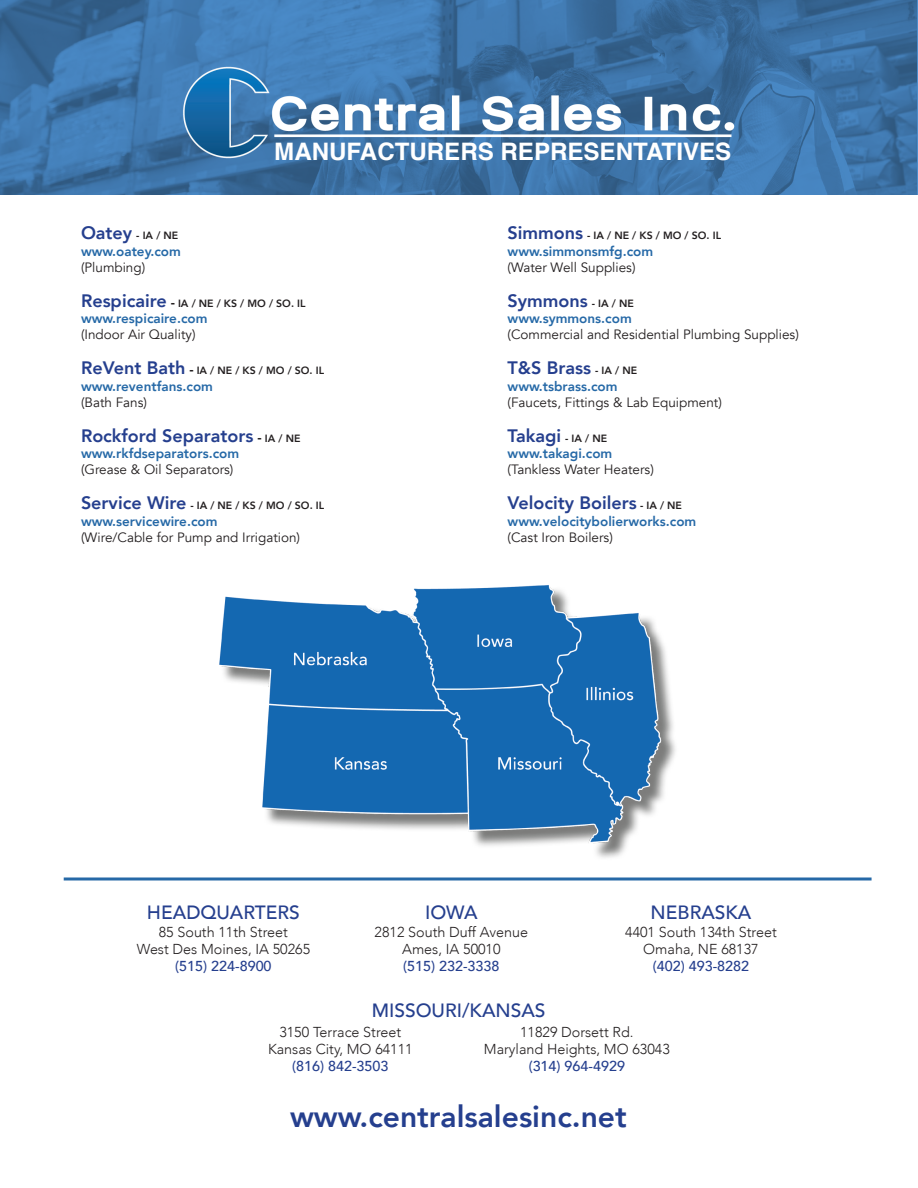
<style>
.page{position:relative;width:918px;height:1188px;background:#fff}
.page>*{position:absolute;margin:0;border:0;box-sizing:border-box;transform-origin:0 0}
.t1{font:800 30px "Avenir";color:#253f8e}
.t2{font:700 24.15px "Helvetica";color:#fff}
.t3{font:500 19.2px "Avenir";color:#253f8e}
.t4{font:800 18px "Avenir";color:#253f8e}
.t5{font:300 14.4px/17.2px "Avenir";color:#231f20;text-align:center}
.t6{font:500 14.4px "Avenir";color:#253f8e}
.t7{font:13.5px "Avenir";color:#231f20}
.t8{font:800 13.5px "Avenir";color:#2669a7}
.t9{font:800 10.5px "Avenir";color:#231f20}
.s1{font-size:18px;color:#253f8e}
.s2{font-size:13.5px}
.s3{font-size:13.5px;color:#231f20}
.s4{font-size:10.5px;color:#231f20}
</style>
<div class="page">
<svg style="left:0;top:0;width:918px;height:194px;background:#3d74a9"></svg>
<img style="left:172px;top:58px;width:574px;height:108px">
<hr style="left:274px;top:134px;width:457px;height:3px;background:#fff">
<img style="left:219px;top:585px;width:457px;height:273px">
<hr style="left:64px;top:878px;width:808px;height:2px;background:#2669a7">
<h2 class="t2" style="left:274px;top:136px;width:458px">MANUFACTURERS REPRESENTATIVES</h2>
<p class="t9" style="left:81px;top:228px;width:99px"><span class="s1">Oatey</span> - IA / NE</p>
<p class="t8" style="left:81px;top:240px;width:101px">www.oatey.com</p>
<p class="t7" style="left:81px;top:259px;width:66px">(Plumbing)</p>
<p class="t9" style="left:81px;top:295px;width:226px"><span class="s1">Respicaire</span> <span class="s2">-</span> IA / NE / KS / MO / SO. IL</p>
<p class="t8" style="left:81px;top:308px;width:128px">www.respicaire.com</p>
<p class="t7" style="left:81px;top:327px;width:116px">(Indoor Air Quality)</p>
<p class="t9" style="left:81px;top:363px;width:245px"><span class="s1">ReVent Bath</span> <span class="s2">-</span> IA / NE / KS / MO / SO. IL</p>
<p class="t8" style="left:81px;top:375px;width:133px">www.reventfans.com</p>
<p class="t7" style="left:81px;top:394px;width:68px">(Bath Fans)</p>
<h3 class="t4" style="left:81px;top:422px;width:221px">Rockford Separators <span class="s3">-</span> <span class="s4">IA / NE</span></h3>
<p class="t8" style="left:81px;top:443px;width:160px">www.rkfdseparators.com</p>
<p class="t7" style="left:81px;top:462px;width:154px">(Grease &amp; Oil Separators)</p>
<p class="t9" style="left:81px;top:498px;width:245px"><span class="s1">Service Wire</span> - IA / NE / KS / MO / SO. IL</p>
<p class="t8" style="left:81px;top:510px;width:138px">www.servicewire.com</p>
<p class="t7" style="left:81px;top:529px;width:221px">(Wire/Cable for Pump and Irrigation)</p>
<p class="t9" style="left:508px;top:228px;width:215px"><span class="s1">Simmons</span> - IA / NE / KS / MO / SO. IL</p>
<p class="t8" style="left:508px;top:240px;width:147px">www.simmonsmfg.com</p>
<p class="t7" style="left:508px;top:259px;width:129px">(Water Well Supplies)</p>
<h3 class="t4" style="left:508px;top:287px;width:128px">Symmons <span class="s4">- IA / NE</span></h3>
<p class="t8" style="left:508px;top:308px;width:126px">www.symmons.com</p>
<p class="t7" style="left:508px;top:327px;width:293px">(Commercial and Residential Plumbing Supplies)</p>
<h3 class="t4" style="left:508px;top:354px;width:131px">T&amp;S Brass <span class="s4">- IA / NE</span></h3>
<p class="t8" style="left:508px;top:375px;width:111px">www.tsbrass.com</p>
<p class="t7" style="left:508px;top:394px;width:216px">(Faucets, Fittings &amp; Lab Equipment)</p>
<h3 class="t4" style="left:508px;top:422px;width:101px">Takagi <span class="s4">- IA / NE</span></h3>
<p class="t8" style="left:508px;top:443px;width:106px">www.takagi.com</p>
<p class="t7" style="left:508px;top:462px;width:148px">(Tankless Water Heaters)</p>
<h3 class="t4" style="left:508px;top:489px;width:176px">Velocity Boilers <span class="s4">- IA / NE</span></h3>
<p class="t8" style="left:508px;top:510px;width:190px">www.velocitybolierworks.com</p>
<p class="t7" style="left:508px;top:529px;width:107px">(Cast Iron Boilers)</p>
<h3 class="t3" style="left:147px;top:896px;width:154px">HEADQUARTERS</h3>
<p class="t5" style="left:137px;top:923px;width:175px">85 South 11th Street<br>West Des Moines, IA 50265</p>
<p class="t6" style="left:175px;top:954px;width:98px">(515) 224-8900</p>
<h3 class="t3" style="left:425px;top:896px;width:54px">IOWA</h3>
<p class="t5" style="left:375px;top:923px;width:155px">2812 South Duff Avenue<br>Ames, IA 50010</p>
<p class="t6" style="left:403px;top:954px;width:98px">(515) 232-3338</p>
<h3 class="t3" style="left:651px;top:896px;width:102px">NEBRASKA</h3>
<p class="t5" style="left:625px;top:923px;width:153px">4401 South 134th Street<br>Omaha, NE 68137</p>
<p class="t6" style="left:653px;top:954px;width:98px">(402) 493-8282</p>
<h3 class="t3" style="left:372px;top:994px;width:175px">MISSOURI/KANSAS</h3>
<p class="t5" style="left:268px;top:1023px;width:146px">3150 Terrace Street<br>Kansas City, MO 64111</p>
<p class="t6" style="left:292px;top:1054px;width:98px">(816) 842-3503</p>
<p class="t5" style="left:484px;top:1023px;width:187px">11829 Dorsett Rd.<br>Maryland Heights, MO 63043</p>
<p class="t6" style="left:529px;top:1054px;width:98px">(314) 964-4929</p>
<h1 class="t1" style="left:290px;top:1093px;width:338px">www.centralsalesinc.net</h1>
</div>
